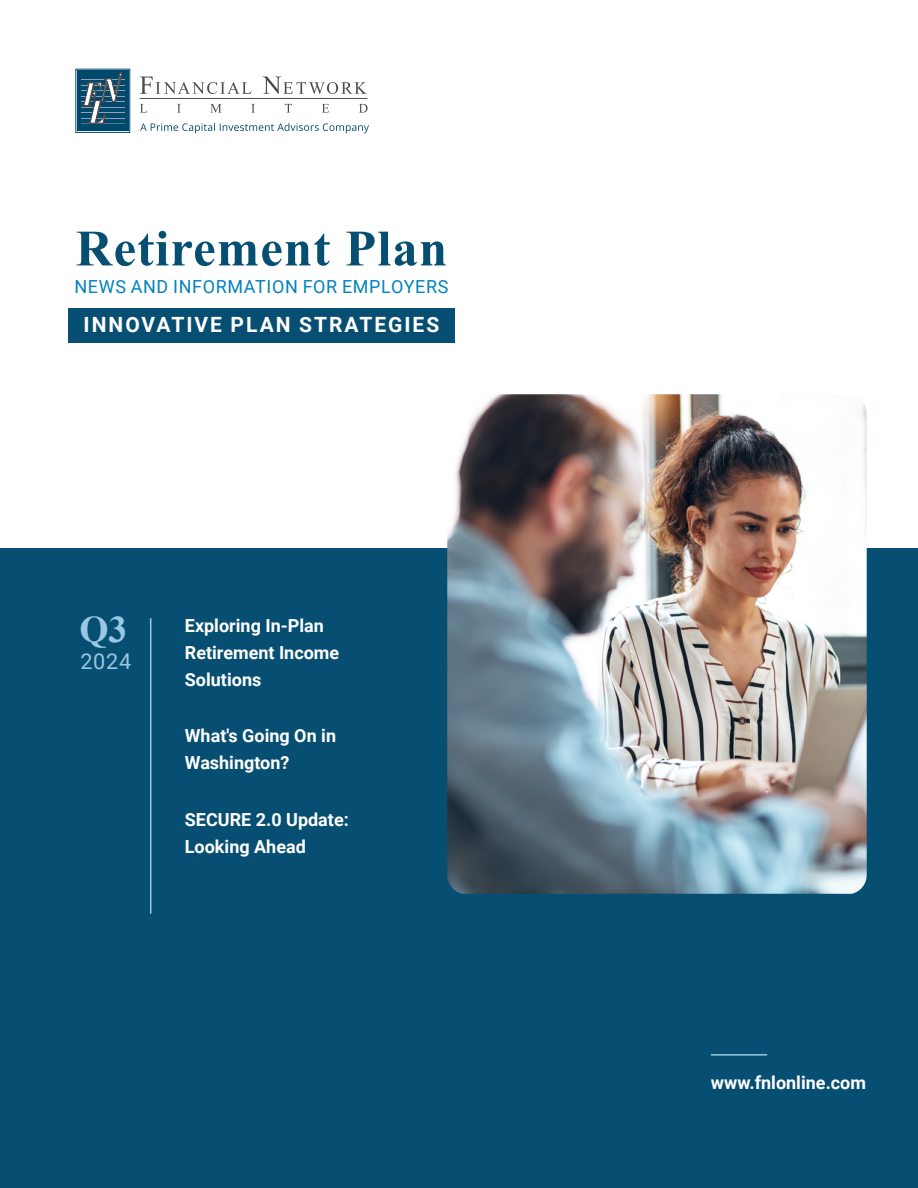
<style>
.page{position:relative;width:918px;height:1188px;background:#fff}
.page>*{position:absolute;margin:0;border:0;box-sizing:border-box;transform-origin:0 0}
.FNL-Sub_Heading_-_Me{font:700 51px "Times New Roman";letter-spacing:.02em;color:#074f72}
.FNL-Article_Heading{font:700 37.5px "Times New Roman";color:#9ac7e2}
.FNL-Sub_Heading_-_Me-2{font:21.75px "Roboto";color:#9ac7e2}
.FNL-Sub_Heading_-_Me-3{font:700 21px "Roboto";letter-spacing:.095em;color:#fff}
.FNL-Call_out_text_bo{font:700 18px/27px "Roboto";color:#fff}
.FNL-Sub_Heading_-_Me-4{font:18px "Roboto";letter-spacing:.035em;color:#0082bf}
</style>
<div class="page">
<div style="left:0;top:548px;width:918px;height:640px;background:#074f72"></div>
<svg style="left:140px;top:77px;width:112px;height:17px"></svg>
<svg style="left:263px;top:77px;width:104px;height:17px"></svg>
<svg style="left:140px;top:104px;width:7px;height:9px"></svg>
<svg style="left:177px;top:104px;width:4px;height:9px"></svg>
<svg style="left:210px;top:104px;width:12px;height:9px"></svg>
<svg style="left:251px;top:104px;width:4px;height:9px"></svg>
<svg style="left:285px;top:104px;width:7px;height:9px"></svg>
<svg style="left:322px;top:104px;width:7px;height:9px"></svg>
<svg style="left:359px;top:104px;width:9px;height:9px"></svg>
<hr style="left:140px;top:98px;width:227px;height:1px;background:#4b4b4d">
<div style="left:76px;top:69px;width:54px;height:64px;border:1px solid #00496c"></div>
<div style="left:77px;top:71px;width:51px;height:60px;background:#00496c"></div>
<hr style="left:81px;top:112px;width:44px;height:1px;background:#949eb2">
<hr style="left:81px;top:118px;width:44px;height:1px;background:#949eb2">
<hr style="left:81px;top:123px;width:44px;height:1px;background:#949eb2">
<hr style="left:81px;top:102px;width:44px;height:1px;background:#949eb2">
<hr style="left:81px;top:107px;width:44px;height:1px;background:#949eb2">
<hr style="left:81px;top:91px;width:44px;height:1px;background:#949eb2">
<hr style="left:81px;top:96px;width:44px;height:1px;background:#949eb2">
<hr style="left:81px;top:85px;width:44px;height:1px;background:#949eb2">
<hr style="left:81px;top:80px;width:44px;height:1px;background:#949eb2">
<svg style="left:82px;top:72px;width:41px;height:52px"></svg>
<svg style="left:140px;top:123px;width:229px;height:10px"></svg>
<img style="left:447px;top:394px;width:420px;height:500px">
<hr style="left:150px;top:618px;width:1px;height:296px;background:#9ac7e2">
<hr style="left:711px;top:1054px;width:56px;height:2px;background:#9ac7e2">
<div style="left:68px;top:308px;width:387px;height:35px;background:#074f72"></div>
<p class="FNL-Sub_Heading_-_Me" style="left:76px;top:213px;width:373px">Retirement Plan</p>
<p class="FNL-Sub_Heading_-_Me-4" style="left:74px;top:274px;width:375px">NEWS AND INFORMATION FOR EMPLOYERS</p>
<p class="FNL-Sub_Heading_-_Me-3" style="left:84px;top:309px;width:357px">INNOVATIVE PLAN STRATEGIES</p>
<p class="FNL-Article_Heading" style="left:79px;top:604px;width:49px">Q3</p>
<p class="FNL-Sub_Heading_-_Me-2" style="left:80px;top:646px;width:53px">2024</p>
<p class="FNL-Call_out_text_bo" style="left:185px;top:611px;width:156px">Exploring In-Plan<br>Retirement Income<br>Solutions</p>
<p class="FNL-Call_out_text_bo" style="left:185px;top:722px;width:153px">What's Going On in<br>Washington?</p>
<p class="FNL-Call_out_text_bo" style="left:185px;top:806px;width:165px">SECURE 2.0 Update:<br>Looking Ahead</p>
<p class="FNL-Call_out_text_bo" style="left:711px;top:1069px;width:157px">www.fnlonline.com</p>
</div>
